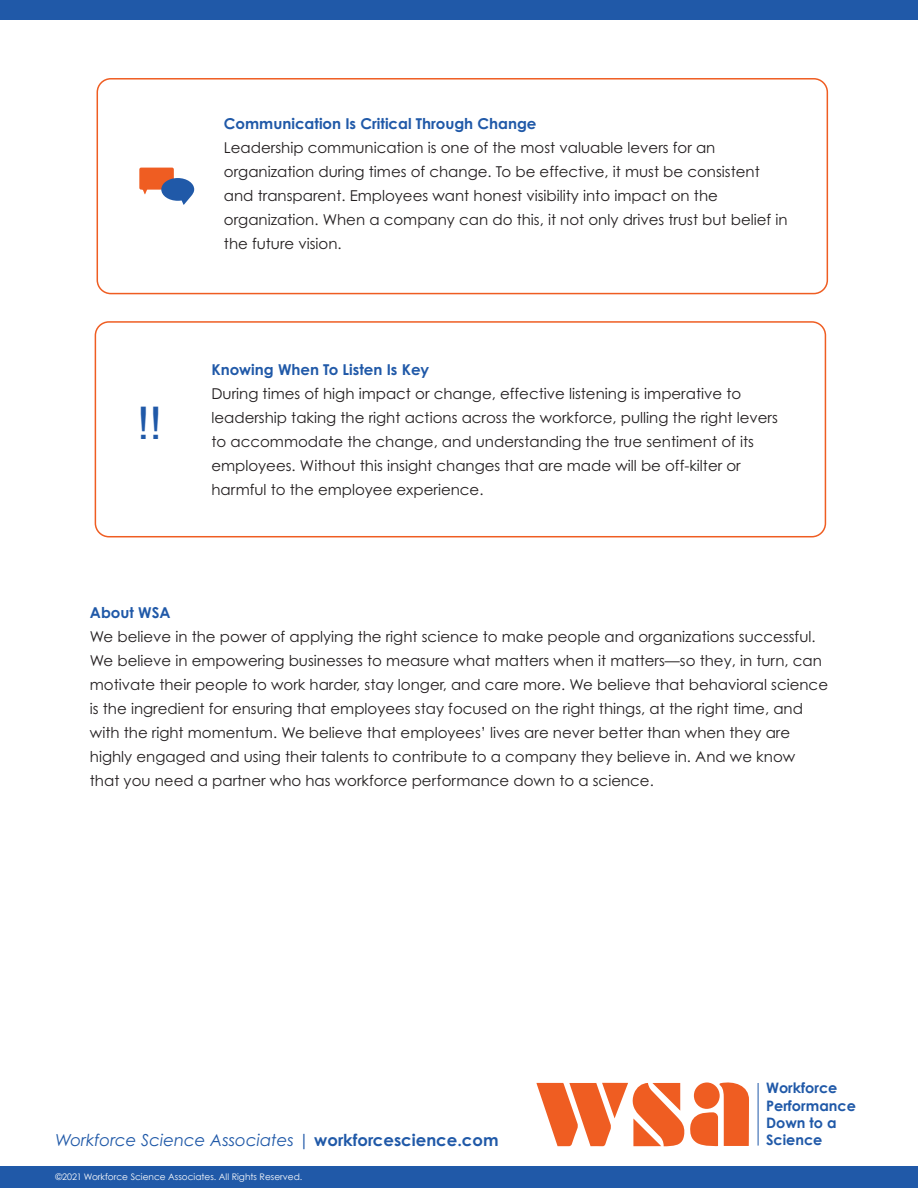
<style>
.page{position:relative;width:918px;height:1188px;background:#fff}
.page>*{position:absolute;margin:0;border:0;box-sizing:border-box;transform-origin:0 0}
.t1{font:45px "Arial";color:#2059a8}
.t2{font:italic 16.5px "Century Gothic Std";color:#2059a8}
.t3{font:15px/24px "Century Gothic Std";color:#231f20}
.t4{font:700 15px "Century Gothic Std";color:#2059a8}
.t5{font:700 14.4px/17.2px "Century Gothic";color:#2059a8}
.t6{font:9px "Century Gothic";color:#fff}
.s1{font-weight:700;font-style:normal}
</style>
<div class="page">
<div style="left:95px;top:321px;width:731px;height:216px;border:2px solid #ef5d22;border-radius:14px"></div>
<div style="left:0;top:0;width:918px;height:19px;background:#2059a8"></div>
<div style="left:0;top:1167px;width:918px;height:21px;background:#2059a8"></div>
<svg style="left:536px;top:1082px;width:213px;height:65px"></svg>
<hr style="left:758px;top:1083px;width:1px;height:63px;background:#2059a8">
<svg style="left:139px;top:168px;width:55px;height:37px"></svg>
<div style="left:97px;top:78px;width:731px;height:216px;border:2px solid #ef5d22;border-radius:14px"></div>
<p class="t1" style="left:137px;top:393px;width:27px">!!</p>
<p class="t4" style="left:224px;top:114px;width:314px">Communication Is Critical Through Change</p>
<p class="t3" style="left:224px;top:135px;width:565px">Leadership communication is one of the most valuable levers for an organization during times of change. To be effective, it must be consistent and transparent. Employees want honest visibility into impact on the organization. When a company can do this, it not only drives trust but belief in the future vision.</p>
<p class="t4" style="left:211px;top:361px;width:219px">Knowing When To Listen Is Key</p>
<p class="t3" style="left:211px;top:382px;width:568px">During times of high impact or change, effective listening is imperative to leadership taking the right actions across the workforce, pulling the right levers to accommodate the change, and understanding the true sentiment of its employees. Without this insight changes that are made will be off-kilter or harmful to the employee experience.</p>
<p class="t4" style="left:90px;top:603px;width:82px">About WSA</p>
<p class="t3" style="left:90px;top:625px;width:740px">We believe in the power of applying the right science to make people and organizations successful.<br>We believe in empowering businesses to measure what matters when it matters—so they, in turn, can motivate their people to work harder, stay longer, and care more. We believe that behavioral science is the ingredient for ensuring that employees stay focused on the right things, at the right time, and with the right momentum. We believe that employees’ lives are never better than when they are highly engaged and using their talents to contribute to a company they believe in. And we know that you need a partner who has workforce performance down to a science.</p>
<p class="t2" style="left:55px;top:1130px;width:445px">Workforce Science Associates | <span class="s1">workforcescience.com</span></p>
<p class="t6" style="left:55px;top:1171px;width:249px">©2021 Workforce Science Associates. All Rights Reserved.</p>
<p class="t5" style="left:766px;top:1079px;width:91px">Workforce<br>Performance<br>Down to a<br>Science</p>
</div>
